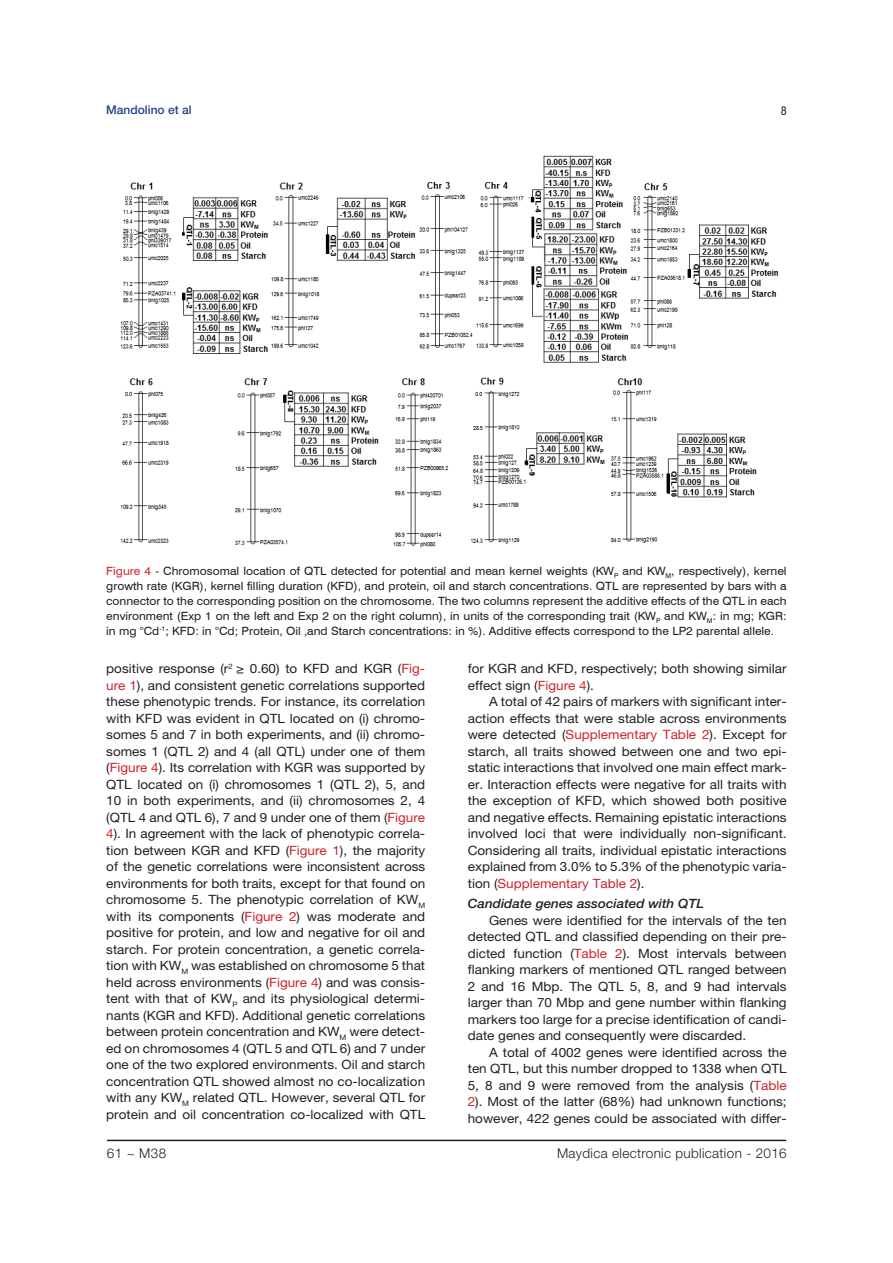
<style>
.page{position:relative;width:893px;height:1263px;background:#fff}
.page>*{position:absolute;margin:0;border:0;box-sizing:border-box;transform-origin:0 0}
.t1{font:300 13.5px "Helvetica Neue LT Pro";letter-spacing:.025em;color:#231f20}
.Paragraph{font:12.9px/16.5px "Helvetica Neue LT Pro";color:#231f20;text-align:justify;scale:1.05 1}
.subtitle{font:italic 500 12.9px "Helvetica Neue LT Pro";color:#231f20;scale:1.05 1}
.t2{font:500 12px "Helvetica Neue LT Pro";color:#253f8e}
.figure1{font:11.4px/15px "Swiss 721 BT";color:#231f20;text-align:justify;scale:1.05 1}
.t3{font:condensed 11.4px "Swiss 721 BT";color:#231f20;scale:1.05 1}
.s1{color:#d1232a}
</style>
<div class="page">
<hr style="left:107px;top:1140px;width:679px;height:1px;background:#231f20">
<img style="left:120px;top:155px;width:659px;height:393px">
<p class="t2" style="left:106px;top:103px;width:87px">Mandolino et al</p>
<p class="t3" style="left:781px;top:104px;width:7px">8</p>
<p class="figure1" style="left:106px;top:563px;width:649px"><span class="s1">Figure 4</span> - Chromosomal location of QTL detected for potential and mean kernel weights (KW<sub>P</sub> and KW<sub>M</sub>, respectively), kernel growth rate (KGR), kernel filling duration (KFD), and protein, oil and starch concentrations. QTL are represented by bars with a connector to the corresponding position on the chromosome. The two columns represent the additive effects of the QTL in each environment (Exp 1 on the left and Exp 2 on the right column), in units of the corresponding trait (KW<sub>P</sub> and KW<sub>M</sub>: in mg; KGR: in mg °Cd<sup>-1</sup>; KFD: in °Cd; Protein, Oil ,and Starch concentrations: in %). Additive effects correspond to the LP2 parental allele.</p>
<p class="Paragraph" style="left:106px;top:660px;width:305px">positive response (r<sup>2</sup> ≥ 0.60) to KFD and KGR (<span class="s1">Fig&shy;ure 1</span>), and consistent genetic correlations supported these phenotypic trends. For instance, its correlation with KFD was evident in QTL located on (i) chromo&shy;somes 5 and 7 in both experiments, and (ii) chromo&shy;somes 1 (QTL 2) and 4 (all QTL) under one of them (<span class="s1">Figure 4</span>). Its correlation with KGR was supported by QTL located on (i) chromosomes 1 (QTL 2), 5, and 10 in both experiments, and (ii) chromosomes 2, 4 (QTL 4 and QTL 6), 7 and 9 under one of them (<span class="s1">Figure 4</span>). In agreement with the lack of phenotypic correla&shy;tion between KGR and KFD (<span class="s1">Figure 1</span>), the majority of the genetic correlations were inconsistent across environments for both traits, except for that found on chromosome 5. The phenotypic correlation of KW<sub>M </sub>with its components (<span class="s1">Figure 2</span>) was moderate and positive for protein, and low and negative for oil and starch. For protein concentration, a genetic correla&shy;tion with KW<sub>M</sub> was established on chromosome 5 that held across environments (<span class="s1">Figure 4</span>) and was consis&shy;tent with that of KW<sub>P</sub> and its physiological determi&shy;nants (KGR and KFD). Additional genetic correlations between protein concentration and KW<sub>M</sub> were detect&shy;ed on chromosomes 4 (QTL 5 and QTL 6) and 7 under one of the two explored environments. Oil and starch concentration QTL showed almost no co-localization with any KW<sub>M</sub> related QTL. However, several QTL for protein and oil concentration co-localized with QTL</p>
<p class="Paragraph" style="left:468px;top:660px;width:305px">for KGR and KFD, respectively; both showing similar effect sign (<span class="s1">Figure 4</span>).</p>
<p class="Paragraph" style="left:468px;top:693px;width:305px;text-indent:21px">A total of 42 pairs of markers with significant inter&shy;action effects that were stable across environments were detected (<span class="s1">Supplementary Table 2</span>). Except for starch, all traits showed between one and two epi&shy;static interactions that involved one main effect mark&shy;er. Interaction effects were negative for all traits with the exception of KFD, which showed both positive and negative effects. Remaining epistatic interactions involved loci that were individually non-significant.<br>Considering all traits, individual epistatic interactions explained from 3.0% to 5.3% of the phenotypic varia&shy;tion (<span class="s1">Supplementary Table 2</span>).</p>
<p class="subtitle" style="left:468px;top:896px;width:227px">Candidate genes associated with QTL</p>
<p class="Paragraph" style="left:468px;top:912px;width:305px;text-indent:21px">Genes were identified for the intervals of the ten detected QTL and classified depending on their pre&shy;dicted function (<span class="s1">Table 2</span>). Most intervals between flanking markers of mentioned QTL ranged between 2 and 16 Mbp. The QTL 5, 8, and 9 had intervals larger than 70 Mbp and gene number within flanking markers too large for a precise identification of candi&shy;date genes and consequently were discarded.</p>
<p class="Paragraph" style="left:468px;top:1044px;width:305px;text-indent:21px">A total of 4002 genes were identified across the ten QTL, but this number dropped to 1338 when QTL 5, 8 and 9 were removed from the analysis (<span class="s1">Table 2</span>). Most of the latter (68%) had unknown functions; however, 422 genes could be associated with differ-</p>
<p class="t1" style="left:107px;top:1145px;width:61px">61 ~ M38</p>
<p class="t1" style="left:557px;top:1145px;width:231px">Maydica electronic publication - 2016</p>
</div>
